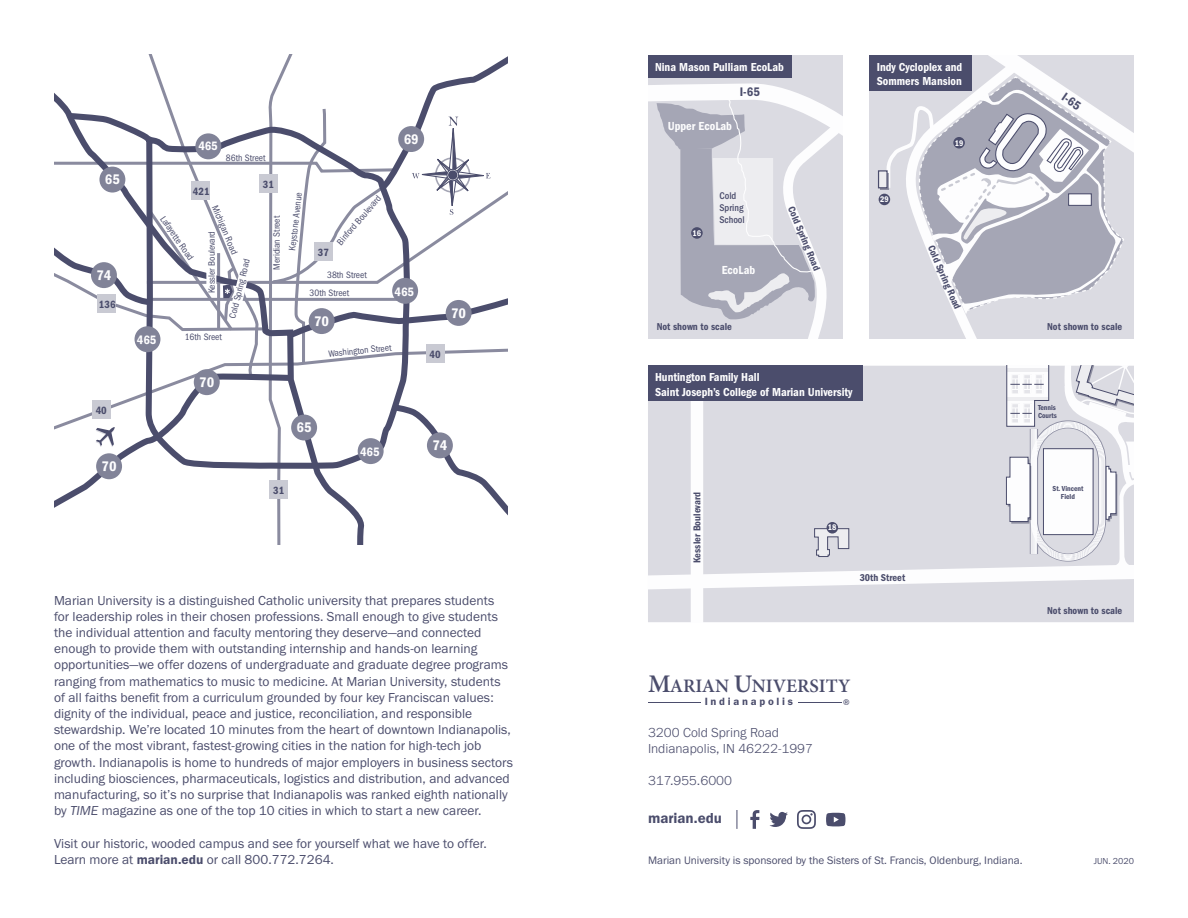
<style>
.page{position:relative;width:1188px;height:918px;background:#fff}
.page>*{position:absolute;margin:0;border:0;box-sizing:border-box;transform-origin:0 0}
.t1{font:600 19.05px "Minion Pro";color:#4b4d6c}
.t2{font:15px "Franklin Gothic URW Dem";color:#4b4d6c}
.t3{font:13.95px "ITC Franklin Gothic Std";color:#4b4d6c}
.t4{font:13.5px/16.2px "Franklin Gothic URW Boo";color:#4b4d6c}
.t5{font:300 13.5px/16.2px "Franklin Gothic URW";color:#4b4d6c}
.t6{font:12.9px "ITC Franklin Gothic Std Dm Cd";color:#4b4d6c}
.t7{font:12.15px "ITC Franklin Gothic Std Dm Cd";color:#fdfdfe}
.t8{font:12px/14.4px "ITC Franklin Gothic Std Dm Cd";color:#fdfdfe}
.t9{font:11.25px "Franklin Gothic URW Boo";color:#4b4d6c}
.t10{font:10.95px "ITC Franklin Gothic Std Dm Cd";color:#4b4d6c}
.t11{font:600 10.95px "Franklin Gothic";letter-spacing:.25em;color:#4b4d6c}
.t12{font:10.35px "ITC Franklin Gothic Std Dm Cd";color:#4b4d6c}
.t13{font:500 condensed 10.05px/12.1px "ITC Franklin Gothic Std";color:#4b4d6c}
.t14{font:condensed 9.6px/17.5px "ITC Franklin Gothic Std";color:#4b4d6c}
.t15{font:9px "Franklin Gothic URW Boo";color:#4b4d6c}
.t16{font:8.4px "ITC Franklin Gothic Std Dm Cd";color:#fdfdfe}
.t17{font:7.5px/8.2px "ITC Franklin Gothic Std Dm Cd";color:#4b4d6c}
.s1{font-family:"Franklin Gothic URW Boo Ita"}
.s2{font-family:"Franklin Gothic URW Dem"}
.s3{font-size:25.35px}
</style>
<div class="page">
<div style="left:870px;top:55px;width:264px;height:284px;background:#dbdbe2"></div>
<div style="left:870px;top:55px;width:102px;height:36px;background:#4b4d6c"></div>
<svg style="left:885px;top:55px;width:249px;height:284px"></svg>
<div style="left:880px;top:173px;width:8px;height:17px;background:#71728a"></div>
<div style="left:879px;top:171px;width:8px;height:17px;background:#ededf0"></div>
<div style="left:878px;top:170px;width:10px;height:18px;border:1px solid #4b4d6c"></div>
<div style="left:879px;top:194px;width:11px;height:11px;background:#4b4d6c;border-radius:50%"></div>
<svg style="left:648px;top:76px;width:194px;height:263px;background:#d3d3db"></svg>
<div style="left:691px;top:227px;width:12px;height:12px;background:#4b4d6c;border-radius:50%"></div>
<div style="left:648px;top:55px;width:143px;height:23px;background:#4b4d6c"></div>
<svg style="left:648px;top:366px;width:486px;height:256px;background:#dddde4"></svg>
<svg style="left:1006px;top:366px;width:128px;height:200px"></svg>
<div style="left:1126px;top:465px;width:8px;height:7px;background:#fdfdfe"></div>
<svg style="left:814px;top:528px;width:36px;height:30px"></svg>
<div style="left:691px;top:366px;width:12px;height:256px;background:#fdfdfe"></div>
<div style="left:827px;top:522px;width:11px;height:12px;background:#4b4d6c;border-radius:50%"></div>
<div style="left:648px;top:366px;width:215px;height:35px;background:#4b4d6c"></div>
<hr style="left:648px;top:703px;width:53px;height:1px;background:#4b4d6c">
<hr style="left:798px;top:703px;width:43px;height:1px;background:#4b4d6c">
<svg style="left:737px;top:810px;width:1px;height:19px"></svg>
<svg style="left:769px;top:812px;width:19px;height:15px"></svg>
<svg style="left:750px;top:810px;width:9px;height:19px"></svg>
<svg style="left:797px;top:810px;width:19px;height:19px"></svg>
<svg style="left:826px;top:813px;width:19px;height:13px"></svg>
<svg style="left:54px;top:54px;width:454px;height:490px"></svg>
<p class="t10" style="left:99px;top:298px;width:18px">136</p>
<p class="t10" style="left:96px;top:404px;width:13px">40</p>
<p class="t10" style="left:193px;top:185px;width:18px">421</p>
<p class="t14" style="left:226px;top:149px;width:41px">86th Street</p>
<p class="t10" style="left:263px;top:178px;width:13px">31</p>
<p class="t14" style="left:170px;top:212px;width:53px;rotate:56deg">Lafayette Road</p>
<p class="t14" style="left:223px;top:202px;width:54px;rotate:67deg">Michigan Road</p>
<p class="t14" style="left:203px;top:293px;width:64px;rotate:-90deg">Kessler Boulevard</p>
<p class="t14" style="left:224px;top:316px;width:63px;rotate:-76deg">Cold Spring Road</p>
<p class="t14" style="left:185px;top:328px;width:39px">16th Sreet</p>
<p class="t14" style="left:268px;top:270px;width:55px;rotate:-90deg">Meridian Street</p>
<p class="t14" style="left:283px;top:250px;width:60px;rotate:-83deg">Keystone Avenue</p>
<p class="t10" style="left:318px;top:246px;width:13px">37</p>
<p class="t14" style="left:332px;top:238px;width:64px;rotate:-49deg">Binford Boulevard</p>
<p class="t14" style="left:310px;top:266px;width:59px;text-indent:18px">38th Street<br>30th Street</p>
<p class="t14" style="left:327px;top:345px;width:65px;rotate:-6deg">Washington Street</p>
<p class="t10" style="left:429px;top:348px;width:13px">40</p>
<p class="t10" style="left:273px;top:484px;width:13px">31</p>
<p class="t4" style="left:54px;top:592px;width:461px">Marian University is a distinguished Catholic university that prepares students for leadership roles in their chosen professions. Small enough to give students the individual attention and faculty mentoring they deserve—and connected enough to provide them with outstanding internship and hands-on learning opportunities—we offer dozens of undergraduate and graduate degree programs ranging from mathematics to music to medicine. At Marian University, students of all faiths benefit from a curriculum grounded by four key Franciscan values: dignity of the individual, peace and justice, reconciliation, and responsible stewardship. We’re located 10 minutes from the heart of downtown Indianapolis, one of the most vibrant, fastest-growing cities in the nation for high-tech job growth. Indianapolis is home to hundreds of major employers in business sectors including biosciences, pharmaceuticals, logistics and distribution, and advanced manufacturing, so it’s no surprise that Indianapolis was ranked eighth nationally by <span class="s1">TIME</span> magazine as one of the top 10 cities in which to start a new career.</p>
<p class="t4" style="left:54px;top:835px;width:434px">Visit our historic, wooded campus and see for yourself what we have to offer.<br>Learn more at <span class="s2">marian.edu</span> or call 800.772.7264.</p>
<p class="t8" style="left:655px;top:60px;width:130px">Nina Mason Pulliam EcoLab</p>
<p class="t6" style="left:740px;top:84px;width:22px">I-65</p>
<p class="t7" style="left:668px;top:119px;width:66px">Upper EcoLab</p>
<p class="t16" style="left:692px;top:228px;width:10px">16</p>
<p class="t13" style="left:719px;top:190px;width:27px">Cold<br>Spring<br>School</p>
<p class="t7" style="left:722px;top:263px;width:35px">EcoLab</p>
<p class="t12" style="left:657px;top:321px;width:77px">Not shown to scale</p>
<p class="t12" style="left:796px;top:204px;width:70px;rotate:67deg">Cold Spring Road</p>
<p class="t8" style="left:655px;top:370px;width:199px">Huntington Family Hall<br>Saint Joseph’s College of Marian University</p>
<p class="t8" style="left:877px;top:60px;width:87px">Indy Cycloplex and<br>Sommers Mansion</p>
<p class="t16" style="left:880px;top:195px;width:10px">29</p>
<p class="t16" style="left:955px;top:138px;width:10px">19</p>
<p class="t12" style="left:937px;top:243px;width:70px;rotate:67deg">Cold Spring Road</p>
<p class="t12" style="left:691px;top:563px;width:72px;rotate:-90deg">Kessler Boulevard</p>
<p class="t16" style="left:828px;top:523px;width:10px">18</p>
<p class="t12" style="left:860px;top:572px;width:47px">30th Street</p>
<h1 class="t1" style="left:648px;top:672px;width:204px"><span class="s3">M</span>ARIAN <span class="s3">U</span>NIVERSITY</h1>
<p class="t11" style="left:705px;top:695px;width:90px">Indianapolis</p>
<p class="t3" style="left:843px;top:696px;width:12px">®</p>
<p class="t5" style="left:648px;top:724px;width:167px">3200 Cold Spring Road<br>Indianapolis, IN 46222-1997</p>
<p class="t5" style="left:648px;top:772px;width:86px">317.955.6000</p>
<p class="t2" style="left:648px;top:809px;width:75px">marian.edu</p>
<p class="t6" style="left:1067px;top:89px;width:22px;rotate:34deg">I-65</p>
<p class="t12" style="left:1047px;top:321px;width:77px">Not shown to scale</p>
<p class="t17" style="left:1038px;top:403px;width:20px">Tennis<br>Courts</p>
<p class="t17" style="left:1053px;top:484px;width:32px;text-align:center">St. Vincent<br>Field</p>
<p class="t12" style="left:1047px;top:605px;width:77px">Not shown to scale</p>
<p class="t9" style="left:648px;top:853px;width:376px">Marian University is sponsored by the Sisters of St. Francis, Oldenburg, Indiana.</p>
<p class="t15" style="left:1094px;top:856px;width:42px">JUN. 2020</p>
</div>
